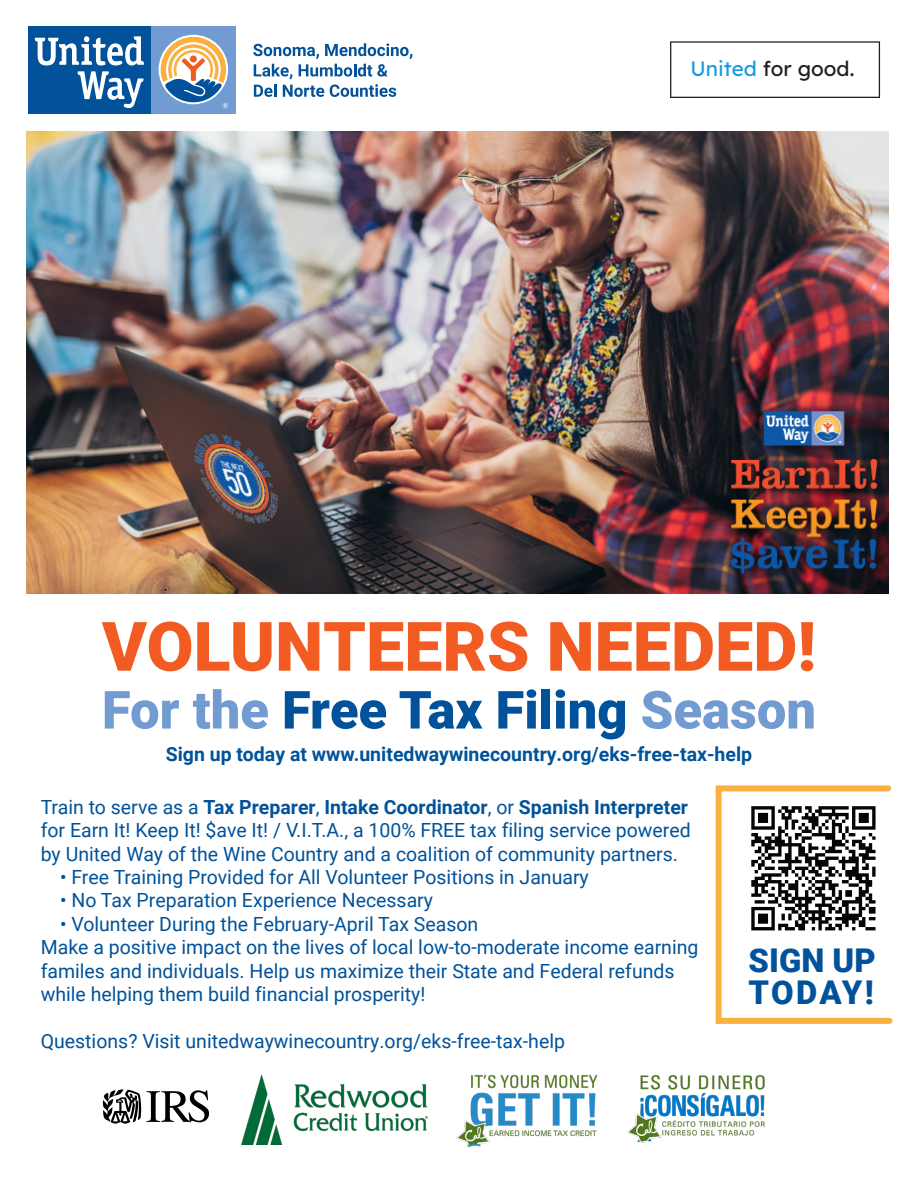
<style>
.page{position:relative;width:918px;height:1188px;background:#fff}
.page>*{position:absolute;margin:0;border:0;box-sizing:border-box;transform-origin:0 0}
.t1{font:900 68.25px "Roboto";color:#f25b21}
.t2{font:900 52.5px "Roboto";color:#01529a}
.t3{font:900 32.7px/31.7px "Roboto";color:#01529a}
.t4{font:20.7px "Lexend";color:#231f20}
.t5{font:19.5px/23.4px "Roboto";color:#01529a}
.t6{font:700 19.5px "Roboto";color:#01529a}
.s1{color:#169cd8}
.s2{color:#729cd1}
.s3{font-weight:700}
</style>
<div class="page">
<img style="left:26px;top:131px;width:862px;height:463px">
<div style="left:27px;top:25px;width:210px;height:90px;background:linear-gradient(to bottom,#729cd1,#729cd1)"></div>
<div style="left:151px;top:27px;width:84px;height:87px;background:#729cd1"></div>
<div style="left:29px;top:27px;width:122px;height:87px;background:#01529a"></div>
<svg style="left:78px;top:71px;width:65px;height:37px"></svg>
<svg style="left:35px;top:36px;width:109px;height:29px"></svg>
<svg style="left:161px;top:37px;width:67px;height:71px"></svg>
<svg style="left:253px;top:43px;width:159px;height:54px"></svg>
<svg style="left:715px;top:785px;width:178px;height:239px"></svg>
<svg style="left:670px;top:41px;width:210px;height:57px"></svg>
<img style="left:456px;top:1074px;width:142px;height:74px">
<img style="left:626px;top:1074px;width:139px;height:69px">
<svg style="left:147px;top:1090px;width:62px;height:32px"></svg>
<svg style="left:103px;top:1089px;width:38px;height:35px"></svg>
<img style="left:242px;top:1075px;width:185px;height:69px">
<svg style="left:751px;top:806px;width:125px;height:51px"></svg>
<p class="t4" style="left:690px;top:53px;width:165px"><span class="s1">United</span> for good.</p>
<h1 class="t1" style="left:102px;top:599px;width:716px">VOLUNTEERS NEEDED!</h1>
<h2 class="t2" style="left:102px;top:673px;width:716px"><span class="s2">For the</span> Free Tax Filing <span class="s2">Season</span></h2>
<p class="t6" style="left:166px;top:740px;width:588px">Sign up today at www.unitedwaywinecountry.org/eks-free-tax-help</p>
<p class="t5" style="left:41px;top:795px;width:652px">Train to serve as a <span class="s3">Tax Preparer</span>, <span class="s3">Intake Coordinator</span>, or <span class="s3">Spanish Interpreter </span>for Earn It! Keep It! $ave It! / V.I.T.A., a 100% FREE tax filing service powered by United Way of the Wine Country and a coalition of community partners.</p>
<p class="t5" style="left:60px;top:865px;width:530px">• Free Training Provided for All Volunteer Positions in January</p>
<p class="t5" style="left:60px;top:888px;width:375px">• No Tax Preparation Experience Necessary</p>
<p class="t5" style="left:41px;top:912px;width:659px;text-indent:19px">• Volunteer During the February-April Tax Season<br>Make a positive impact on the lives of local low-to-moderate income earning familes and individuals. Help us maximize their State and Federal refunds while helping them build financial prosperity!</p>
<p class="t5" style="left:41px;top:1029px;width:526px">Questions? Visit unitedwaywinecountry.org/eks-free-tax-help</p>
<h3 class="t3" style="left:749px;top:943px;width:129px">SIGN UP<br>TODAY!</h3>
</div>
